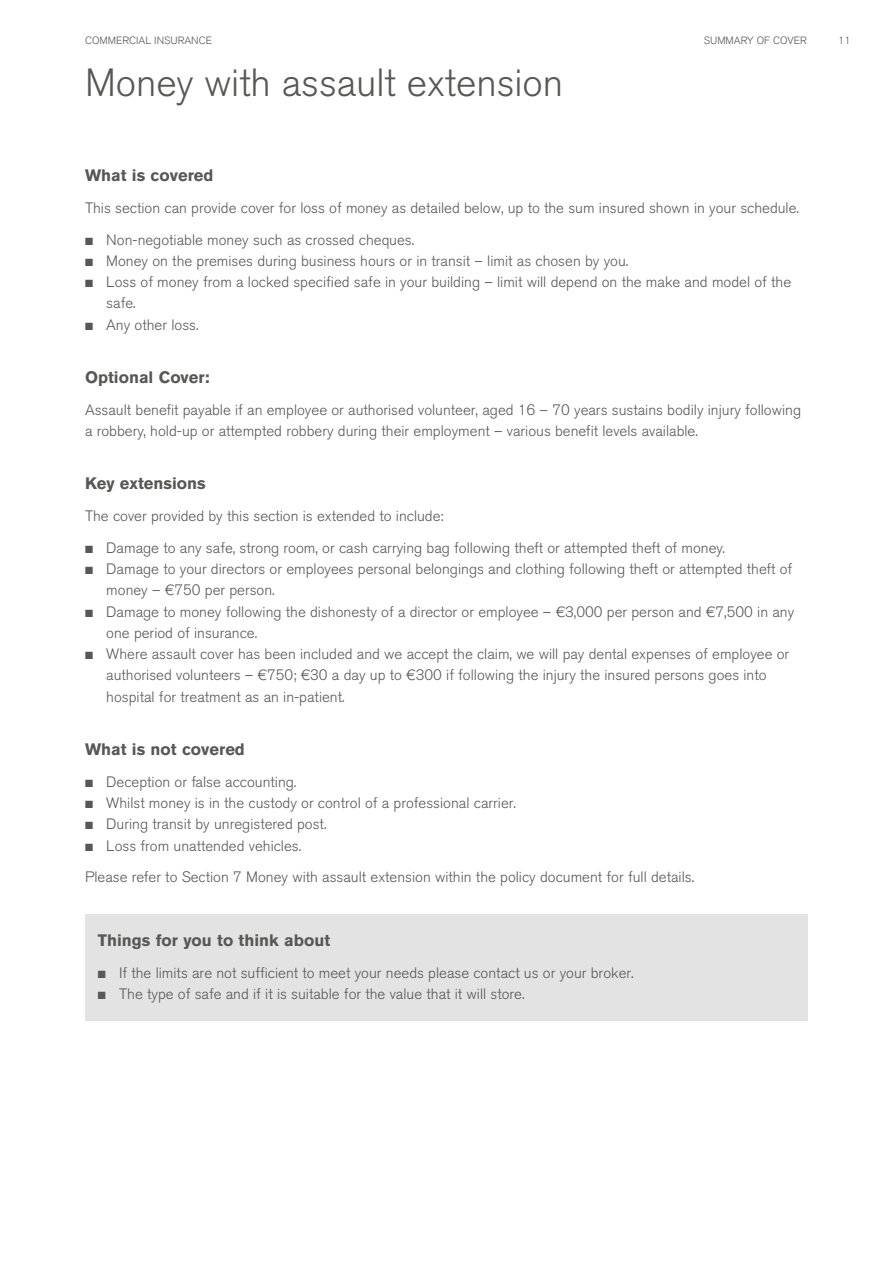
<style>
.page{position:relative;width:893px;height:1263px;background:#fff}
.page>*{position:absolute;margin:0;border:0;box-sizing:border-box;transform-origin:0 0}
.t1{font:300 39px "Akzidenz Grotesk BQ";color:#575756}
.t2{font:700 16.5px "Akzidenz Grotesk BQ";color:#575756}
.t3{font:300 15px/21.3px "Akzidenz Grotesk BQ";color:#575756}
.t4{font:300 10.5px "Akzidenz Grotesk BQ";color:#575756}
</style>
<div class="page">
<div style="left:85px;top:914px;width:723px;height:106px;background:#e3e3e3"></div>
<p class="t4" style="left:85px;top:34px;width:129px">COMMERCIAL INSURANCE</p>
<p class="t4" style="left:704px;top:34px;width:105px">SUMMARY OF COVER</p>
<p class="t4" style="left:838px;top:34px;width:14px">11</p>
<h1 class="t1" style="left:85px;top:60px;width:479px">Money with assault extension</h1>
<p class="t2" style="left:85px;top:165px;width:130px">What is covered</p>
<p class="t3" style="left:85px;top:197px;width:715px">This section can provide cover for loss of money as detailed below, up to the sum insured shown in your schedule.</p>
<p class="t3" style="left:85px;top:229px;width:331px">■ Non-negotiable money such as crossed cheques.</p>
<p class="t3" style="left:85px;top:250px;width:545px">■ Money on the premises during business hours or in transit – limit as chosen by you.</p>
<p class="t3" style="left:106px;top:271px;width:686px;text-indent:-21px">■ Loss of money from a locked specified safe in your building – limit will depend on the make and model of the safe.</p>
<p class="t3" style="left:85px;top:314px;width:115px">■ Any other loss.</p>
<p class="t2" style="left:85px;top:367px;width:126px">Optional Cover:</p>
<p class="t3" style="left:85px;top:399px;width:718px">Assault benefit payable if an employee or authorised volunteer, aged 16 – 70 years sustains bodily injury following a robbery, hold-up or attempted robbery during their employment – various benefit levels available.</p>
<p class="t2" style="left:85px;top:474px;width:122px">Key extensions</p>
<p class="t3" style="left:85px;top:505px;width:360px">The cover provided by this section is extended to include:</p>
<p class="t3" style="left:85px;top:537px;width:642px">■ Damage to any safe, strong room, or cash carrying bag following theft or attempted theft of money.</p>
<p class="t3" style="left:106px;top:558px;width:687px;text-indent:-21px">■ Damage to your directors or employees personal belongings and clothing following theft or attempted theft of money – €750 per person.</p>
<p class="t3" style="left:106px;top:601px;width:689px;text-indent:-21px">■ Damage to money following the dishonesty of a director or employee – €3,000 per person and €7,500 in any one period of insurance.</p>
<p class="t3" style="left:106px;top:644px;width:684px;text-indent:-21px">■ Where assault cover has been included and we accept the claim, we will pay dental expenses of employee or authorised volunteers – €750; €30 a day up to €300 if following the injury the insured persons goes into hospital for treatment as an in-patient.</p>
<p class="t2" style="left:85px;top:739px;width:161px">What is not covered</p>
<p class="t3" style="left:85px;top:771px;width:213px">■ Deception or false accounting.</p>
<p class="t3" style="left:85px;top:792px;width:432px">■ Whilst money is in the custody or control of a professional carrier.</p>
<p class="t3" style="left:85px;top:814px;width:243px">■ During transit by unregistered post.</p>
<p class="t3" style="left:85px;top:830px;width:611px;line-height:32px">■ Loss from unattended vehicles.<br>Please refer to Section 7 Money with assault extension within the policy document for full details.</p>
<p class="t2" style="left:98px;top:931px;width:234px">Things for you to think about</p>
<p class="t3" style="left:98px;top:962px;width:537px">■ If the limits are not sufficient to meet your needs please contact us or your broker.</p>
<p class="t3" style="left:98px;top:984px;width:428px">■ The type of safe and if it is suitable for the value that it will store.</p>
</div>
